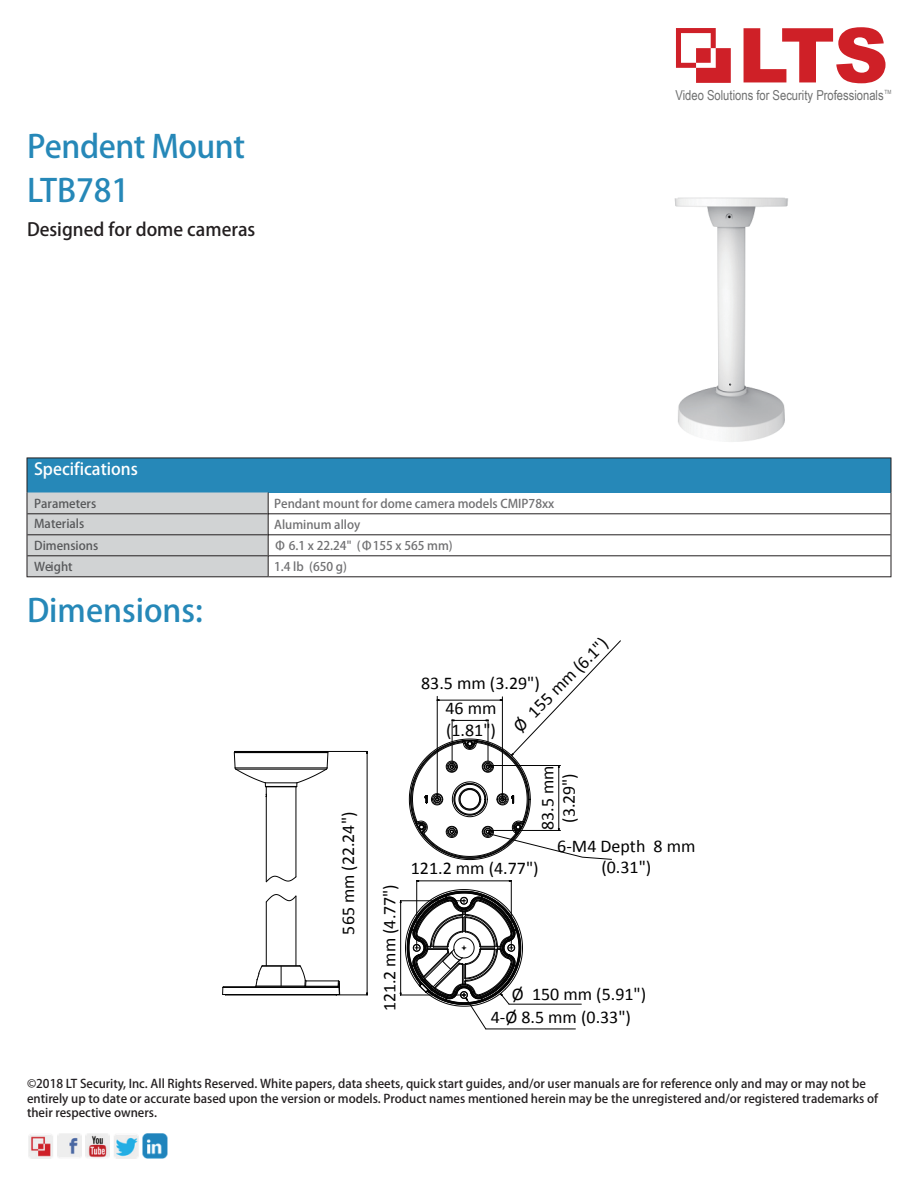
<style>
.page{position:relative;width:918px;height:1188px;background:#fff}
.page>*{position:absolute;margin:0;border:0;box-sizing:border-box;transform-origin:0 0}
.t1{font:31.5px/43.2px "Roboto Regular G Bpc EUC H";color:#2688b8}
.t2{font:18px/21.6px "Calibri";color:#030303;text-align:center}
.t3{font:18px "Roboto Light G Bpc EUC H";color:#231f20}
.t4{font:17.85px/25px "Calibri";color:#030303}
.t5{font:16.5px "Adobe Heiti Std";color:#fff}
.t6{font:13.65px "Arial Narrow";color:#6f7070}
.t7{font:12px/14.4px "Roboto Regular G Bpc EUC H";color:#231f20}
.t8{font:12px "Roboto Regular G Bpc EUC H";color:#707072}
.t9{font:12px "Adobe Heiti Std";color:#707072}
.t10{font:12px "Roboto Regular G Bpc EUC H";color:#57585a}
.t11{font:12px "Adobe Heiti Std";color:#57585a}
.t12{font:5.7px "Arial Narrow";color:#6f7070}
.s1{font-family:"Adobe Heiti Std"}
.s2{font-family:"Roboto Regular G Bpc EUC H"}
</style>
<div class="page">
<svg style="left:676px;top:28px;width:55px;height:55px"></svg>
<svg style="left:744px;top:27px;width:142px;height:56px"></svg>
<img style="left:28px;top:1133px;width:140px;height:26px">
<div style="left:27px;top:458px;width:864px;height:34px;background:#2688b8"></div>
<hr style="left:268px;top:534px;width:623px;height:1px;background:#231f20">
<hr style="left:268px;top:513px;width:623px;height:1px;background:#231f20">
<hr style="left:268px;top:555px;width:623px;height:1px;background:#231f20">
<hr style="left:891px;top:458px;width:1px;height:34px;background:#231f20">
<hr style="left:268px;top:457px;width:623px;height:1px;background:#231f20">
<hr style="left:27px;top:458px;width:1px;height:34px;background:#231f20">
<hr style="left:27px;top:457px;width:241px;height:1px;background:#231f20">
<svg style="left:27px;top:492px;width:242px;height:85px;background:#c7c9ca"></svg>
<hr style="left:268px;top:576px;width:623px;height:1px;background:#231f20">
<svg style="left:891px;top:492px;width:1px;height:84px"></svg>
<img style="left:674px;top:197px;width:114px;height:245px">
<hr style="left:486px;top:1029px;width:89px;height:1px;background:#030303">
<hr style="left:509px;top:1004px;width:72px;height:1px;background:#030303">
<hr style="left:235px;top:751px;width:93px;height:1px;background:#030303">
<hr style="left:234px;top:752px;width:94px;height:1px;background:#030303">
<hr style="left:235px;top:768px;width:92px;height:1px;background:#030303">
<hr style="left:236px;top:769px;width:90px;height:1px;background:#030303">
<hr style="left:265px;top:783px;width:32px;height:1px;background:#030303">
<hr style="left:265px;top:786px;width:32px;height:1px;background:#030303">
<hr style="left:266px;top:787px;width:30px;height:1px;background:#030303">
<hr style="left:296px;top:896px;width:1px;height:70px;background:#030303">
<svg style="left:281px;top:967px;width:1px;height:19px"></svg>
<hr style="left:266px;top:902px;width:1px;height:64px;background:#030303">
<svg style="left:255px;top:965px;width:8px;height:21px"></svg>
<svg style="left:234px;top:751px;width:33px;height:47px"></svg>
<svg style="left:222px;top:986px;width:4px;height:10px"></svg>
<svg style="left:299px;top:965px;width:8px;height:21px"></svg>
<hr style="left:263px;top:965px;width:37px;height:1px;background:#030303">
<hr style="left:262px;top:966px;width:38px;height:1px;background:#030303">
<hr style="left:306px;top:981px;width:32px;height:1px;background:#030303">
<hr style="left:224px;top:986px;width:114px;height:1px;background:#030303">
<hr style="left:223px;top:987px;width:116px;height:1px;background:#030303">
<hr style="left:223px;top:994px;width:116px;height:1px;background:#030303">
<hr style="left:226px;top:995px;width:110px;height:1px;background:#030303">
<hr style="left:336px;top:995px;width:31px;height:1px;background:#030303">
<hr style="left:328px;top:751px;width:39px;height:1px;background:#030303">
<hr style="left:367px;top:753px;width:1px;height:240px;background:#030303">
<svg style="left:335px;top:980px;width:5px;height:16px"></svg>
<svg style="left:296px;top:752px;width:33px;height:35px"></svg>
<svg style="left:266px;top:894px;width:31px;height:9px"></svg>
<svg style="left:266px;top:875px;width:31px;height:8px"></svg>
<hr style="left:266px;top:797px;width:1px;height:85px;background:#030303">
<hr style="left:296px;top:787px;width:1px;height:90px;background:#030303">
<svg style="left:409px;top:640px;width:212px;height:220px"></svg>
<hr style="left:416px;top:881px;width:1px;height:67px;background:#030303">
<hr style="left:511px;top:881px;width:1px;height:67px;background:#030303">
<hr style="left:419px;top:881px;width:90px;height:1px;background:#030303">
<svg style="left:400px;top:889px;width:123px;height:140px"></svg>
<h1 class="t1" style="left:27px;top:126px;width:220px">Pendent Mount<br>LTB781</h1>
<h2 class="t3" style="left:27px;top:219px;width:230px"><span class="s1">Designed</span> for dome camera<span class="s1">s</span></h2>
<p class="t6" style="left:675px;top:85px;width:210px">Video Solutions for Security Professionals</p>
<p class="t12" style="left:885px;top:88px;width:8px">TM</p>
<h3 class="t5" style="left:34px;top:459px;width:105px">Specifications</h3>
<p class="t10" style="left:34px;top:496px;width:64px">Parameter<span class="s1">s</span></p>
<p class="t8" style="left:274px;top:496px;width:282px">Pendant mount for dome camera <span class="s1">models</span> CMIP78xx</p>
<p class="t11" style="left:34px;top:516px;width:52px">Materials</p>
<p class="t8" style="left:274px;top:517px;width:88px">Aluminum alloy</p>
<p class="t10" style="left:34px;top:538px;width:66px">Dimension<span class="s1">s</span></p>
<p class="t9" style="left:274px;top:538px;width:180px">Φ 6.1 x 22.24" (<span class="s2">Φ155</span> x <span class="s2">565 mm)</span></p>
<p class="t10" style="left:34px;top:559px;width:40px">Weight</p>
<p class="t9" style="left:274px;top:559px;width:74px">1.4 lb (<span class="s2">650 g)</span></p>
<h1 class="t1" style="left:27px;top:590px;width:177px">Dimensions:</h1>
<h2 class="t2" style="left:509px;top:721px;width:126px;rotate:-45deg">Ø 155 mm (6.1")</h2>
<h3 class="t4" style="left:446px;top:671px;width:96px;text-indent:-24px">83.5 mm (3.29")<br>46 mm</h3>
<h3 class="t4" style="left:446px;top:717px;width:52px">(1.81")</h3>
<h2 class="t2" style="left:337px;top:935px;width:124px;rotate:-90deg">565 mm (22.24")</h2>
<h2 class="t2" style="left:379px;top:1011px;width:129px;rotate:-90deg">121.2 mm (4.77")</h2>
<h2 class="t2" style="left:537px;top:830px;width:66px;rotate:-90deg">83.5 mm (3.29")</h2>
<h3 class="t4" style="left:557px;top:835px;width:140px;line-height:21.5px;text-align:center">6-M4 Depth 8 mm (0.31")</h3>
<h3 class="t4" style="left:411px;top:856px;width:129px">121.2 mm (4.77")</h3>
<h3 class="t4" style="left:512px;top:981px;width:136px">Ø 150 mm (5.91")</h3>
<h3 class="t4" style="left:491px;top:1005px;width:142px">4-Ø 8.5 mm (0.33")</h3>
<p class="t7" style="left:27px;top:1077px;width:853px">©2018 LT Security, Inc. All Rights Reserved. White papers, data sheets, quick start guides, and/or user manuals are for reference only and may or may not be entirely up to date or accurate based upon the version or models. Product names mentioned herein may be the unregistered and/or registered trademarks of their respective owners.</p>
</div>
